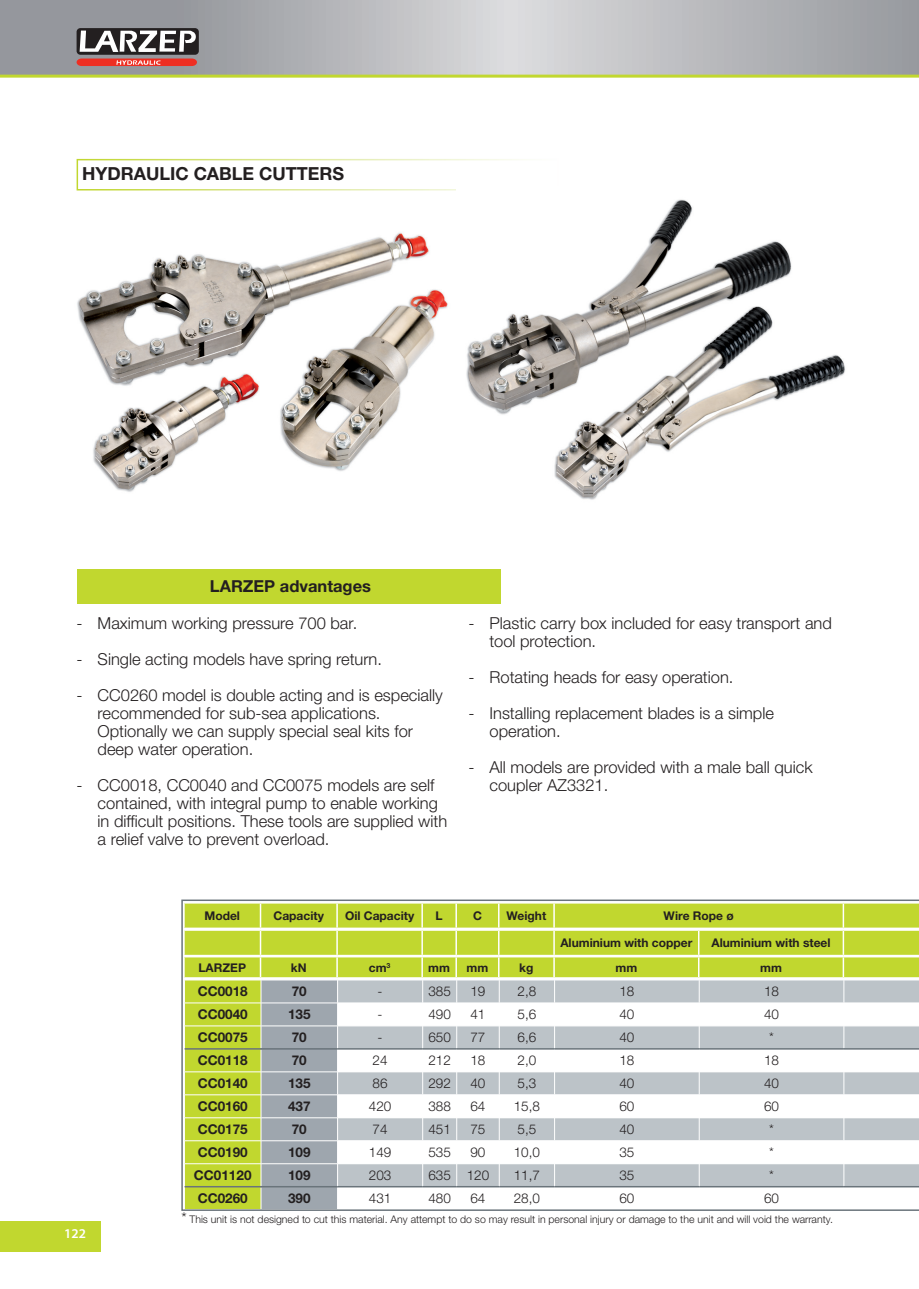
<style>
.page{position:relative;width:919px;height:1289px;background:#fff}
.page>*{position:absolute;margin:0;border:0;box-sizing:border-box;transform-origin:0 0}
.t1{font:700 18px "Helvetica Neue LTW1 G";color:#231f20}
.t2{font:300 16.5px/18px "Helvetica Neue LTW1 G";color:#231f20}
.t3{font:700 16.5px "Helvetica Neue LTW1 G";color:#231f20}
.t4{font:300 13.5px "Helvetica Neue LTW1 G";color:#231f20}
.t5{font:700 13.5px "Helvetica Neue LTW1 G";color:#231f20}
.t6{font:600 13.5px "Myriad Pro";color:#fff}
.t7{font:700 12px "Helvetica Neue LTW1 G";color:#231f20}
.t8{font:300 10.5px "Helvetica Neue LTW1 G";color:#231f20}
.s1{font-size:15px}
</style>
<div class="page">
<svg style="left:0;top:0;width:918px;height:75px"></svg>
<div style="left:0;top:1220px;width:101px;height:31px;background:#c1d72f"></div>
<hr style="left:0;top:75px;width:918px;height:3px;background:#c1d72f">
<svg style="left:77px;top:58px;width:120px;height:8px"></svg>
<div style="left:77px;top:28px;width:122px;height:27px;background:#231f20;border-radius:4px"></div>
<svg style="left:80px;top:31px;width:116px;height:21px"></svg>
<img style="left:77px;top:232px;width:371px;height:260px">
<svg style="left:77px;top:159px;width:448px;height:31px"></svg>
<div style="left:77px;top:568px;width:424px;height:35px;background:#c1d72f"></div>
<img style="left:456px;top:187px;width:389px;height:313px">
<svg style="left:181px;top:899px;width:737px;height:311px"></svg>
<p class="t1" style="left:82px;top:163px;width:263px">HYDRAULIC CABLE CUTTERS</p>
<p class="t3" style="left:210px;top:576px;width:163px">LARZEP advantages</p>
<p class="t2" style="left:77px;top:614px;width:282px">- Maximum working pressure 700 bar.</p>
<p class="t2" style="left:77px;top:650px;width:307px">- Single acting models have spring return.</p>
<p class="t2" style="left:98px;top:686px;width:347px;text-indent:-21px">- CC0260 model is double acting and is especially recommended for sub-sea applications.<br>Optionally we can supply special seal kits for deep water operation.</p>
<p class="t2" style="left:98px;top:776px;width:351px;text-indent:-21px">- CC0018, CC0040 and CC0075 models are self contained, with integral pump to enable working in difficult positions. These tools are supplied with a relief valve to prevent overload.</p>
<p class="t2" style="left:489px;top:614px;width:344px;text-indent:-21px">- Plastic carry box included for easy transport and tool protection.</p>
<p class="t2" style="left:468px;top:668px;width:266px">- Rotating heads for easy operation.</p>
<p class="t2" style="left:489px;top:704px;width:286px;text-indent:-21px">- Installing replacement blades is a simple operation.</p>
<p class="t2" style="left:489px;top:758px;width:324px;text-indent:-21px">- All models are provided with a male ball quick coupler AZ3321.</p>
<p class="t7" style="left:204px;top:908px;width:37px">Model</p>
<p class="t7" style="left:273px;top:908px;width:52px">Capacity</p>
<p class="t7" style="left:345px;top:908px;width:71px">Oil Capacity</p>
<p class="t7" style="left:435px;top:908px;width:9px">L</p>
<p class="t7" style="left:473px;top:908px;width:10px">C</p>
<p class="t7" style="left:506px;top:908px;width:41px">Weight</p>
<p class="t7" style="left:663px;top:908px;width:72px">Wire Rope ø</p>
<p class="t7" style="left:560px;top:935px;width:133px">Aluminium with copper</p>
<p class="t7" style="left:711px;top:935px;width:120px">Aluminium with steel</p>
<p class="t7" style="left:198px;top:959px;width:49px">LARZEP</p>
<p class="t7" style="left:291px;top:959px;width:17px">kN</p>
<p class="t7" style="left:369px;top:959px;width:23px">cm<sup>3</sup></p>
<p class="t7" style="left:428px;top:959px;width:23px">mm</p>
<p class="t7" style="left:466px;top:959px;width:23px">mm</p>
<p class="t7" style="left:519px;top:959px;width:16px">kg</p>
<p class="t7" style="left:615px;top:959px;width:23px">mm</p>
<p class="t7" style="left:760px;top:959px;width:23px">mm</p>
<p class="t5" style="left:198px;top:983px;width:52px">CC0018</p>
<p class="t5" style="left:292px;top:983px;width:17px">70</p>
<p class="t4" style="left:377px;top:983px;width:6px">-</p>
<p class="t4" style="left:428px;top:983px;width:24px">385</p>
<p class="t4" style="left:470px;top:983px;width:17px">19</p>
<p class="t4" style="left:517px;top:983px;width:20px">2,8</p>
<p class="t4" style="left:619px;top:983px;width:17px">18</p>
<p class="t4" style="left:764px;top:983px;width:17px">18</p>
<p class="t5" style="left:198px;top:1006px;width:52px">CC0040</p>
<p class="t5" style="left:288px;top:1006px;width:24px">135</p>
<p class="t4" style="left:377px;top:1006px;width:6px">-</p>
<p class="t4" style="left:428px;top:1006px;width:24px">490</p>
<p class="t4" style="left:470px;top:1006px;width:17px">41</p>
<p class="t4" style="left:517px;top:1006px;width:20px">5,6</p>
<p class="t4" style="left:619px;top:1006px;width:17px">40</p>
<p class="t4" style="left:764px;top:1006px;width:17px">40</p>
<p class="t5" style="left:198px;top:1029px;width:52px">CC0075</p>
<p class="t5" style="left:292px;top:1029px;width:17px">70</p>
<p class="t4" style="left:377px;top:1029px;width:6px">-</p>
<p class="t4" style="left:428px;top:1029px;width:24px">650</p>
<p class="t4" style="left:470px;top:1029px;width:17px">77</p>
<p class="t4" style="left:517px;top:1029px;width:20px">6,6</p>
<p class="t4" style="left:619px;top:1029px;width:17px">40</p>
<p class="t4" style="left:769px;top:1029px;width:6px">*</p>
<p class="t5" style="left:198px;top:1052px;width:52px">CC0118</p>
<p class="t5" style="left:292px;top:1052px;width:17px">70</p>
<p class="t4" style="left:372px;top:1052px;width:17px">24</p>
<p class="t4" style="left:428px;top:1052px;width:24px">212</p>
<p class="t4" style="left:470px;top:1052px;width:17px">18</p>
<p class="t4" style="left:517px;top:1052px;width:20px">2,0</p>
<p class="t4" style="left:619px;top:1052px;width:17px">18</p>
<p class="t4" style="left:764px;top:1052px;width:17px">18</p>
<p class="t5" style="left:198px;top:1074px;width:52px">CC0140</p>
<p class="t5" style="left:288px;top:1074px;width:24px">135</p>
<p class="t4" style="left:372px;top:1075px;width:17px">86</p>
<p class="t4" style="left:428px;top:1075px;width:24px">292</p>
<p class="t4" style="left:470px;top:1075px;width:17px">40</p>
<p class="t4" style="left:517px;top:1075px;width:20px">5,3</p>
<p class="t4" style="left:619px;top:1075px;width:17px">40</p>
<p class="t4" style="left:764px;top:1075px;width:17px">40</p>
<p class="t5" style="left:198px;top:1097px;width:52px">CC0160</p>
<p class="t5" style="left:288px;top:1097px;width:24px">437</p>
<p class="t4" style="left:369px;top:1098px;width:24px">420</p>
<p class="t4" style="left:428px;top:1098px;width:24px">388</p>
<p class="t4" style="left:470px;top:1098px;width:17px">64</p>
<p class="t4" style="left:513px;top:1098px;width:28px">15,8</p>
<p class="t4" style="left:619px;top:1098px;width:17px">60</p>
<p class="t4" style="left:764px;top:1098px;width:17px">60</p>
<p class="t5" style="left:198px;top:1120px;width:52px">CC0175</p>
<p class="t5" style="left:292px;top:1120px;width:17px">70</p>
<p class="t4" style="left:372px;top:1120px;width:17px">74</p>
<p class="t4" style="left:428px;top:1120px;width:24px">451</p>
<p class="t4" style="left:470px;top:1120px;width:17px">75</p>
<p class="t4" style="left:517px;top:1120px;width:20px">5,5</p>
<p class="t4" style="left:619px;top:1120px;width:17px">40</p>
<p class="t4" style="left:769px;top:1120px;width:6px">*</p>
<p class="t5" style="left:198px;top:1143px;width:52px">CC0190</p>
<p class="t5" style="left:288px;top:1143px;width:24px">109</p>
<p class="t4" style="left:369px;top:1143px;width:24px">149</p>
<p class="t4" style="left:428px;top:1143px;width:24px">535</p>
<p class="t4" style="left:470px;top:1143px;width:17px">90</p>
<p class="t4" style="left:513px;top:1143px;width:28px">10,0</p>
<p class="t4" style="left:619px;top:1143px;width:17px">35</p>
<p class="t4" style="left:769px;top:1143px;width:6px">*</p>
<p class="t5" style="left:194px;top:1166px;width:59px">CC01120</p>
<p class="t5" style="left:288px;top:1166px;width:24px">109</p>
<p class="t4" style="left:369px;top:1166px;width:24px">203</p>
<p class="t4" style="left:428px;top:1166px;width:62px">635 120</p>
<p class="t4" style="left:513px;top:1166px;width:28px">11,7</p>
<p class="t4" style="left:619px;top:1166px;width:17px">35</p>
<p class="t4" style="left:769px;top:1166px;width:6px">*</p>
<p class="t5" style="left:198px;top:1189px;width:52px">CC0260</p>
<p class="t5" style="left:288px;top:1189px;width:24px">390</p>
<p class="t4" style="left:369px;top:1189px;width:24px">431</p>
<p class="t4" style="left:428px;top:1189px;width:24px">480</p>
<p class="t4" style="left:470px;top:1189px;width:17px">64</p>
<p class="t4" style="left:513px;top:1189px;width:28px">28,0</p>
<p class="t4" style="left:619px;top:1189px;width:17px">60</p>
<p class="t4" style="left:764px;top:1189px;width:17px">60</p>
<p class="t6" style="left:64px;top:1224px;width:23px">122</p>
<p class="t8" style="left:181px;top:1212px;width:653px"><span class="s1">*</span> This unit is not designed to cut this material. Any attempt to do so may result in personal injury or damage to the unit and will void the warranty.</p>
</div>
